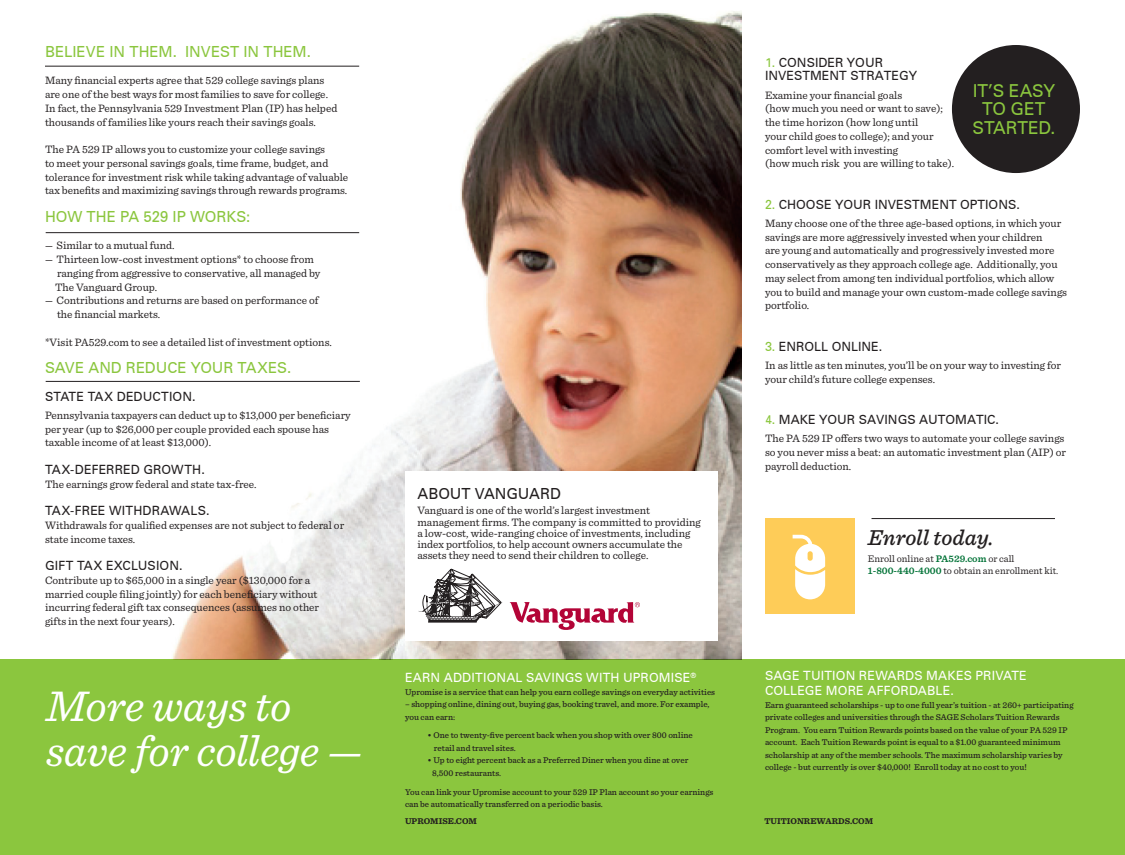
<style>
.page{position:relative;width:1125px;height:855px;background:#fff}
.page>*{position:absolute;margin:0;border:0;box-sizing:border-box;transform-origin:0 0}
.sub_2{font:italic 45px "Sentinel";letter-spacing:-.01em;color:#fff}
.t1{font:italic 500 22.5px "Sentinel";color:#231f20}
.Green_subheads{font:500 17.5px/18.8px "Nova Medium S Si";letter-spacing:-.005em;color:#8bc63e;text-align:center}
.Green_subheads-2{font:500 15px "Nova Medium S Si";color:#8bc63e}
.black_subheads{font:500 15px "Nova Medium S Si";letter-spacing:-.005em;color:#231f20}
.Pa1{font:500 12.5px/13.8px "Nova Medium S Si";color:#231f20}
.Body{font:500 12.5px/15px "Nova Medium S Si";letter-spacing:.01em;color:#fff}
.black_subheads-2{font:500 12.5px "Nova Medium S Si";letter-spacing:.01em;color:#231f20}
.Pa1-2{font:11.25px/13.8px "Sentinel";color:#231f20}
.t2{font:10px/12.5px "Sentinel";color:#231f20}
.Body-2{font:500 8.75px/12.5px "Sentinel";color:#231f20}
.Body-3{font:700 8.75px "Sentinel";color:#231f20}
.s1{font-weight:500;font-size:10px}
.s2{color:#8bc63e}
.s3{font-weight:600;color:#007236}
</style>
<div class="page">
<img style="left:47px;top:11px;width:694px;height:649px">
<div style="left:406px;top:471px;width:312px;height:170px;background:#fff"></div>
<div style="left:0;top:660px;width:1125px;height:195px;background:#8bc63e"></div>
<div style="left:765px;top:518px;width:89px;height:96px;background:#fecc58"></div>
<div style="left:952px;top:45px;width:128px;height:128px;background:#231f20;border-radius:50%"></div>
<hr style="left:872px;top:518px;width:183px;height:1px;background:#231f20">
<svg style="left:793px;top:535px;width:32px;height:64px"></svg>
<hr style="left:45px;top:66px;width:314px;height:1px;background:#231f20">
<hr style="left:46px;top:232px;width:313px;height:1px;background:#231f20">
<hr style="left:46px;top:381px;width:314px;height:1px;background:#231f20">
<svg style="left:419px;top:569px;width:83px;height:54px"></svg>
<svg style="left:510px;top:602px;width:130px;height:28px"></svg>
<p class="Green_subheads-2" style="left:45px;top:42px;width:267px">BELIEVE IN THEM. INVEST IN THEM.</p>
<p class="Pa1-2" style="left:45px;top:73px;width:294px">Many financial experts agree that 529 college savings plans are one of the best ways for most families to save for college.<br>In fact, the Pennsylvania 529 Investment Plan (IP) has helped thousands of families like yours reach their savings goals.</p>
<p class="Pa1-2" style="left:45px;top:142px;width:305px">The PA 529 IP allows you to customize your college savings<br>to meet your personal savings goals, time frame, budget, and tolerance for investment risk while taking advantage of valuable tax benefits and maximizing savings through rewards programs.</p>
<p class="Green_subheads-2" style="left:45px;top:207px;width:207px">HOW THE PA 529 IP WORKS:</p>
<p class="Pa1-2" style="left:45px;top:238px;width:131px"><span class="s1">—</span> Similar to a mutual fund.</p>
<p class="Pa1-2" style="left:55px;top:252px;width:267px;text-indent:-10px"><span class="s1">—</span> Thirteen low-cost investment options* to choose from ranging from aggressive to conservative, all managed by<br>The Vanguard Group.</p>
<p class="Pa1-2" style="left:57px;top:293px;width:263px;text-indent:-12px"><span class="s1">—</span> Contributions and returns are based on performance of the financial markets.</p>
<p class="Pa1-2" style="left:45px;top:334px;width:288px">*Visit PA529.com to see a detailed list of investment options.</p>
<p class="Green_subheads-2" style="left:45px;top:358px;width:248px">SAVE AND REDUCE YOUR TAXES.</p>
<p class="black_subheads-2" style="left:45px;top:388px;width:152px">STATE TAX DEDUCTION.</p>
<p class="Pa1-2" style="left:45px;top:408px;width:307px">Pennsylvania taxpayers can deduct up to $13,000 per beneficiary per year (up to $26,000 per couple provided each spouse has taxable income of at least $13,000).</p>
<p class="Pa1" style="left:45px;top:462px;width:161px">TAX-DEFERRED GROWTH.</p>
<p class="Pa1-2" style="left:45px;top:476px;width:213px">The earnings grow federal and state tax-free.</p>
<p class="Pa1" style="left:45px;top:504px;width:166px">TAX-FREE WITHDRAWALS.</p>
<p class="Pa1-2" style="left:45px;top:518px;width:301px">Withdrawals for qualified expenses are not subject to federal or state income taxes.</p>
<p class="Pa1" style="left:45px;top:559px;width:139px">GIFT TAX EXCLUSION.</p>
<p class="Pa1-2" style="left:45px;top:573px;width:276px">Contribute up to $65,000 in a single year ($130,000 for a married couple filing jointly) for each beneficiary without incurring federal gift tax consequences (assumes no other gifts in the next four years).</p>
<p class="sub_2" style="left:46px;top:672px;width:247px">More ways to</p>
<p class="sub_2" style="left:46px;top:717px;width:319px">save for college —</p>
<p class="black_subheads" style="left:418px;top:484px;width:145px">ABOUT VANGUARD</p>
<p class="Pa1-2" style="left:418px;top:504px;width:285px;line-height:11.2px">Vanguard is one of the world’s largest investment management firms. The company is committed to providing a low-cost, wide-ranging choice of investments, including index portfolios, to help account owners accumulate the assets they need to send their children to college.</p>
<p class="Body" style="left:405px;top:670px;width:293px">EARN ADDITIONAL SAVINGS WITH UPROMISE<sup>®</sup></p>
<p class="Body-2" style="left:405px;top:685px;width:312px">Upromise is a service that can help you earn college savings on everyday activities</p>
<p class="Body-2" style="left:405px;top:698px;width:306px">– shopping online, dining out, buying gas, booking travel, and more. For example, you can earn:</p>
<p class="Body-2" style="left:434px;top:729px;width:260px;text-indent:-6px">• One to twenty-five percent back when you shop with over 800 online retail and travel sites.</p>
<p class="Body-2" style="left:432px;top:754px;width:258px;text-indent:-5px">• Up to eight percent back as a Preferred Diner when you dine at over<br>8,500 restaurants.</p>
<p class="Body-2" style="left:405px;top:785px;width:310px">You can link your Upromise account to your 529 IP Plan account so your earnings can be automatically transferred on a periodic basis.</p>
<p class="Pa1" style="left:765px;top:55px;width:154px"><span class="s2">1.</span> CONSIDER YOUR<br>INVESTMENT STRATEGY</p>
<p class="Pa1-2" style="left:765px;top:87px;width:179px">Examine your financial goals<br>(how much you need or want to save); the time horizon (how long until your child goes to college); and your comfort level with investing</p>
<p class="Pa1-2" style="left:765px;top:156px;width:191px">(how much risk you are willing to take).</p>
<p class="Pa1" style="left:765px;top:197px;width:256px"><span class="s2">2.</span> CHOOSE YOUR INVESTMENT OPTIONS.</p>
<p class="Pa1-2" style="left:765px;top:215px;width:304px">Many choose one of the three age-based options, in which your savings are more aggressively invested when your children<br>are young and automatically and progressively invested more conservatively as they approach college age. Additionally, you may select from among ten individual portfolios, which allow you to build and manage your own custom-made college savings portfolio.</p>
<p class="Pa1" style="left:765px;top:339px;width:119px"><span class="s2">3.</span> ENROLL ONLINE.</p>
<p class="Pa1-2" style="left:765px;top:357px;width:298px">In as little as ten minutes, you’ll be on your way to investing for your child’s future college expenses.</p>
<p class="Pa1" style="left:765px;top:412px;width:236px"><span class="s2">4.</span> MAKE YOUR SAVINGS AUTOMATIC.</p>
<p class="Pa1-2" style="left:765px;top:431px;width:303px">The PA 529 IP offers two ways to automate your college savings so you never miss a beat: an automatic investment plan (AIP) or payroll deduction.</p>
<p class="Green_subheads" style="left:972px;top:81px;width:84px">IT’S EASY<br>TO GET<br>STARTED.</p>
<p class="t1" style="left:868px;top:520px;width:127px">Enroll today.</p>
<p class="t2" style="left:868px;top:551px;width:192px">Enroll online at <span class="s3">PA529.com</span> or call<br><span class="s3">1-800-440-4000</span> to obtain an enrollment kit.</p>
<p class="Body" style="left:765px;top:668px;width:263px">SAGE TUITION REWARDS MAKES PRIVATE<br>COLLEGE MORE AFFORDABLE.</p>
<p class="Body-2" style="left:765px;top:698px;width:310px">Earn guaranteed scholarships - up to one full year’s tuition - at 260+ participating private colleges and universities through the SAGE Scholars Tuition Rewards Program. You earn Tuition Rewards points based on the value of your PA 529 IP account. Each Tuition Rewards point is equal to a $1.00 guaranteed minimum scholarship at any of the member schools. The maximum scholarship varies by college - but currently is over $40,000! Enroll today at no cost to you!</p>
<p class="Body-3" style="left:405px;top:815px;width:74px">UPROMISE.COM</p>
<p class="Body-3" style="left:764px;top:814px;width:110px">TUITIONREWARDS.COM</p>
</div>
